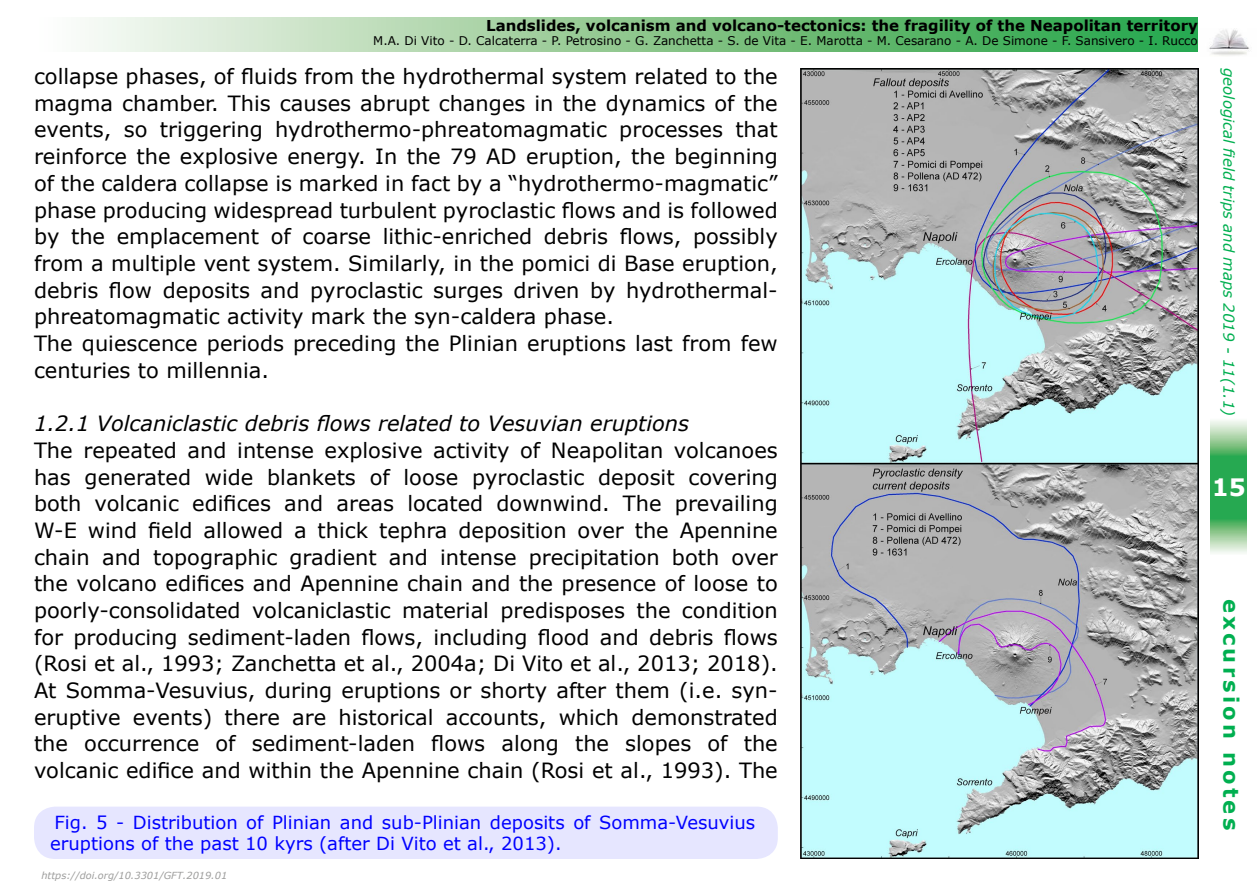
<style>
.page{position:relative;width:1259px;height:893px;background:#fff}
.page>*{position:absolute;margin:0;border:0;box-sizing:border-box;transform-origin:0 0}
.t1{font:700 24px "Verdana";color:#fff}
.t2{font:21px/26.7px "Verdana";color:#000}
.t3{font:italic 21px "Verdana";color:#000}
.t4{font:700 21px "Verdana";letter-spacing:.15em;color:#00af50}
.t5{font:18px/21.6px "Verdana";color:#00f}
.t6{font:700 15px "Verdana";color:#000}
.t7{font:italic 15px "Verdana";color:#00af50}
.t8{font:12px "Verdana";color:#000}
.t9{font:italic 9.75px "Verdana";color:#9d9d9c}
</style>
<div class="page">
<svg style="left:1210px;top:420px;width:37px;height:133px"></svg>
<svg style="left:89px;top:17px;width:1108px;height:34px"></svg>
<img style="left:1209px;top:29px;width:41px;height:27px">
<img style="left:800px;top:68px;width:398px;height:791px">
<div style="left:34px;top:807px;width:744px;height:52px;background:#e6e6ff;border-radius:21px"></div>
<p class="t6" style="left:486px;top:15px;width:713px">Landslides, volcanism and volcano-tectonics: the fragility of the Neapolitan territory</p>
<p class="t8" style="left:373px;top:33px;width:826px">M.A. Di Vito - D. Calcaterra - P. Petrosino - G. Zanchetta - S. de Vita - E. Marotta - M. Cesarano - A. De Simone - F. Sansivero - I. Rucco</p>
<p class="t2" style="left:34px;top:63px;width:745px">collapse phases, of fluids from the hydrothermal system related to the magma chamber. This causes abrupt changes in the dynamics of the events, so triggering hydrothermo-phreatomagmatic processes that reinforce the explosive energy. In the 79 AD eruption, the beginning of the caldera collapse is marked in fact by a “hydrothermo-magmatic” phase producing widespread turbulent pyroclastic flows and is followed by the emplacement of coarse lithic-enriched debris flows, possibly from a multiple vent system. Similarly, in the pomici di Base eruption, debris flow deposits and pyroclastic surges driven by hydrothermal&shy;phreatomagmatic activity mark the syn-caldera phase.<br>The quiescence periods preceding the Plinian eruptions last from few centuries to millennia.</p>
<p class="t3" style="left:34px;top:410px;width:656px">1.2.1 Volcaniclastic debris flows related to Vesuvian eruptions</p>
<p class="t2" style="left:34px;top:437px;width:745px;text-align:justify">The repeated and intense explosive activity of Neapolitan volcanoes has generated wide blankets of loose pyroclastic deposit covering both volcanic edifices and areas located downwind. The prevailing W-E wind field allowed a thick tephra deposition over the Apennine chain and topographic gradient and intense precipitation both over the volcano edifices and Apennine chain and the presence of loose to poorly-consolidated volcaniclastic material predisposes the condition for producing sediment-laden flows, including flood and debris flows (Rosi et al., 1993; Zanchetta et al., 2004a; Di Vito et al., 2013; 2018).<br>At Somma-Vesuvius, during eruptions or shorty after them (i.e. syn&shy;eruptive events) there are historical accounts, which demonstrated the occurrence of sediment-laden flows along the slopes of the volcanic edifice and within the Apennine chain (Rosi et al., 1993). The</p>
<p class="t5" style="left:50px;top:812px;width:707px">Fig. 5 - Distribution of Plinian and sub-Plinian deposits of Somma-Vesuvius eruptions of the past 10 kyrs (after Di Vito et al., 2013).</p>
<p class="t9" style="left:41px;top:870px;width:187px">https://doi.org/10.3301/GFT.2019.01</p>
<p class="t7" style="left:1238px;top:68px;width:350px;rotate:90deg">geological field trips and maps 2019 - 11(1.1)</p>
<p class="t1" style="left:1211px;top:471px;width:36px">15</p>
<p class="t4" style="left:1244px;top:599px;width:233px;rotate:90deg">excursion notes</p>
</div>
